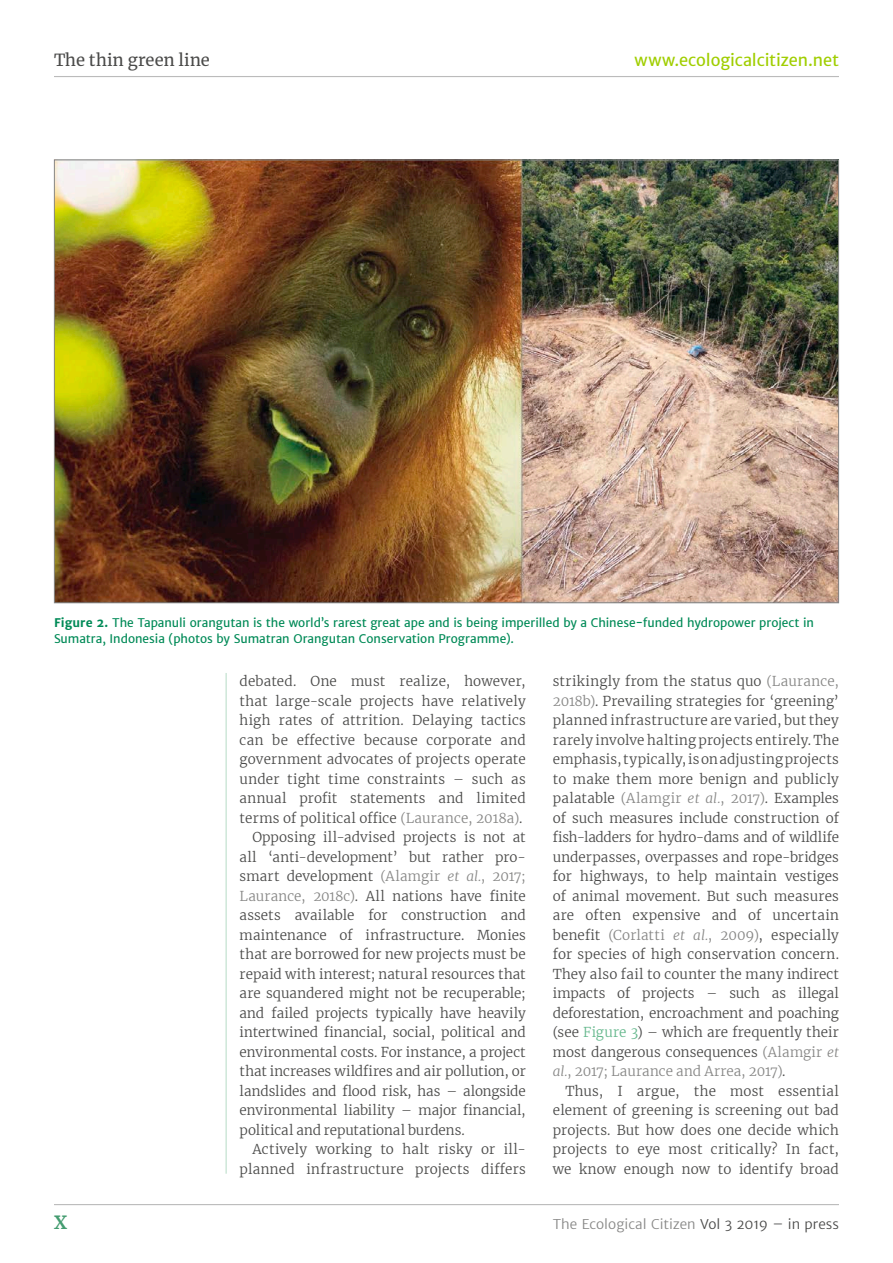
<style>
.page{position:relative;width:893px;height:1263px;background:#fff}
.page>*{position:absolute;margin:0;border:0;box-sizing:border-box;transform-origin:0 0}
.t1{font:700 18px "Merriweather";color:#449c70}
.t2{font:16.5px "Merriweather Sans";letter-spacing:-.005em;color:#a0ce00}
.t3{font:16.5px "Merriweather";letter-spacing:.01em;color:#4a4a49}
.Indented{font:300 13.5px/19.5px "Merriweather";letter-spacing:.01em;color:#4a4a49;text-align:justify}
.t4{font:300 13.5px "Merriweather Sans";color:#878786}
.Box_-_title{font:12px/16.5px "Merriweather Sans";color:#008a57}
.s1{font-weight:700}
.s2{color:#878786}
.s3{font-style:italic;color:#878786}
.s4{color:#64b78c}
.s5{color:#4a4a49}
</style>
<div class="page">
<hr style="left:54px;top:76px;width:785px;height:1px;background:#bbb">
<hr style="left:226px;top:673px;width:1px;height:501px;background:#b6dbc5">
<hr style="left:54px;top:1204px;width:785px;height:1px;background:#bbb">
<img style="left:56px;top:162px;width:781px;height:439px">
<p class="t3" style="left:54px;top:49px;width:157px">The thin green line</p>
<p class="t2" style="left:634px;top:50px;width:206px">www.ecologicalcitizen.net</p>
<p class="Box_-_title" style="left:54px;top:614px;width:761px"><span class="s1">Figure 2.</span> The Tapanuli orangutan is the world’s rarest great ape and is being imperilled by a Chinese-funded hydropower project in<br>Sumatra, Indonesia (photos by Sumatran Orangutan Conservation Programme).</p>
<p class="Indented" style="left:240px;top:671px;width:288px">debated. One must realize, however, that large-scale projects have relatively high rates of attrition. Delaying tactics can be effective because corporate and government advocates of projects operate under tight time constraints – such as annual profit statements and limited terms of political office <span class="s2">(Laurance, 2018a)</span>.</p>
<p class="Indented" style="left:240px;top:827px;width:288px;text-indent:13px">Opposing ill-advised projects is not at all ‘anti-development’ but rather pro&shy;smart development <span class="s2">(Alamgir</span> <span class="s3">et al.</span><span class="s2">, 2017; Laurance, 2018c)</span>. All nations have finite assets available for construction and maintenance of infrastructure. Monies that are borrowed for new projects must be repaid with interest; natural resources that are squandered might not be recuperable; and failed projects typically have heavily intertwined financial, social, political and environmental costs. For instance, a project that increases wildfires and air pollution, or landslides and flood risk, has – alongside environmental liability – major financial, political and reputational burdens.</p>
<p class="Indented" style="left:240px;top:1139px;width:288px;text-align:right">Actively working to halt risky or ill&shy;planned infrastructure projects differs</p>
<p class="Indented" style="left:553px;top:671px;width:288px">strikingly from the status quo <span class="s2">(Laurance, 2018b)</span>. Prevailing strategies for ‘greening’ planned infrastructure are varied, but they rarely involve halting projects entirely. The emphasis, typically, is on adjusting projects to make them more benign and publicly palatable <span class="s2">(Alamgir</span> <span class="s3">et al.</span><span class="s2">, 2017)</span>. Examples of such measures include construction of fish-ladders for hydro-dams and of wildlife underpasses, overpasses and rope-bridges for highways, to help maintain vestiges of animal movement. But such measures are often expensive and of uncertain benefit <span class="s2">(Corlatti</span> <span class="s3">et al.</span><span class="s2">, 2009)</span>, especially for species of high conservation concern.<br>They also fail to counter the many indirect impacts of projects – such as illegal deforestation, encroachment and poaching (see <span class="s4">Figure 3</span>) – which are frequently their most dangerous consequences <span class="s2">(Alamgir</span> <span class="s3">et al.</span><span class="s2">, 2017; Laurance and Arrea, 2017)</span>.</p>
<p class="Indented" style="left:553px;top:1080px;width:288px;text-indent:13px">Thus, I argue, the most essential element of greening is screening out bad projects. But how does one decide which projects to eye most critically? In fact, we know enough now to identify broad</p>
<p class="t1" style="left:54px;top:1210px;width:14px">X</p>
<p class="t4" style="left:553px;top:1215px;width:288px">The Ecological Citizen <span class="s5">Vol 3 2019 – in press</span></p>
</div>
